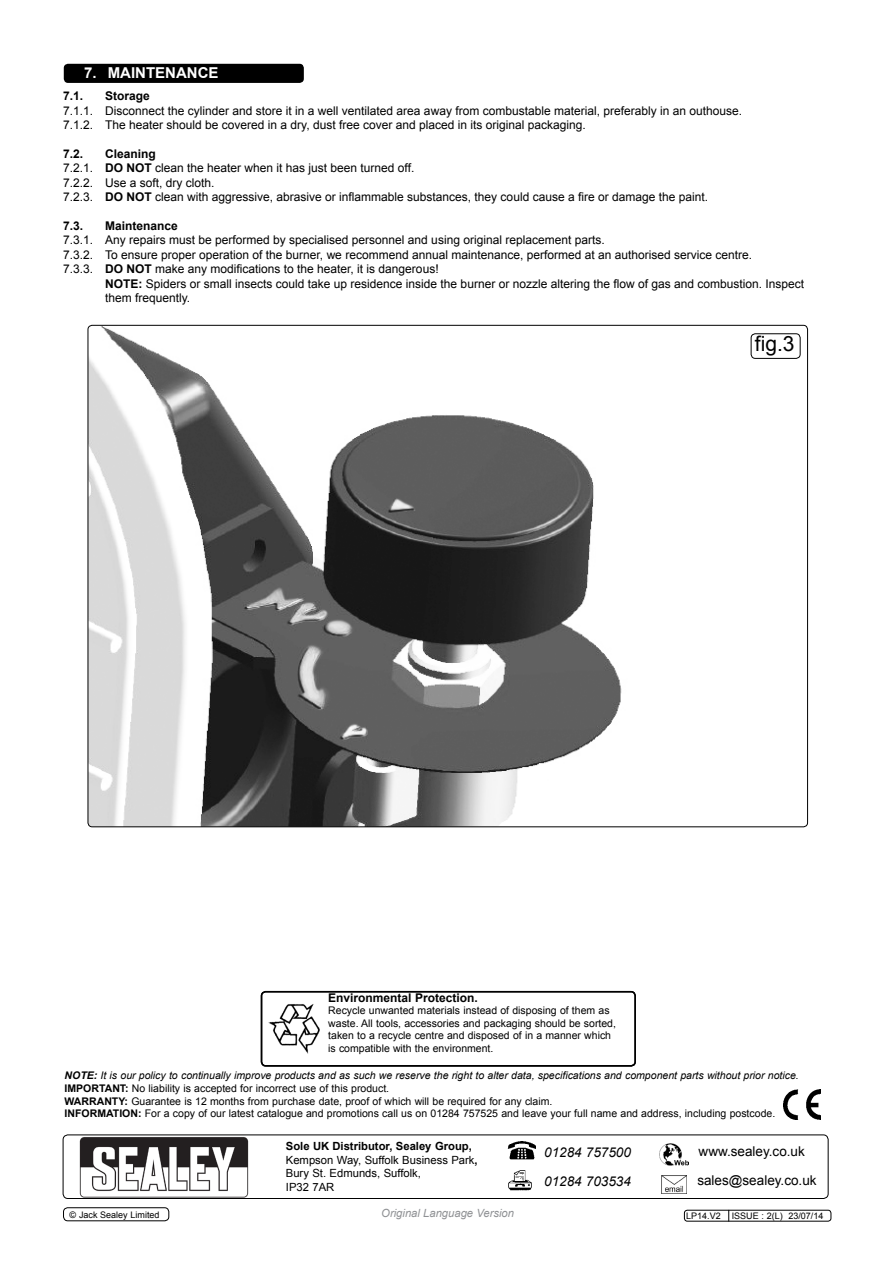
<style>
.page{position:relative;width:893px;height:1263px;background:#fff}
.page>*{position:absolute;margin:0;border:0;box-sizing:border-box;transform-origin:0 0}
.t1{font:21px "Arial";color:#000}
.t2{font:700 15px "Arial";color:#fff}
.t3{font:13.5px "Arial";color:#000}
.t4{font:italic 13.5px/28.7px "Arial";color:#000}
.t5{font:12px/14.4px "Arial";color:#000}
.t6{font:700 12px "Arial";color:#000}
.t7{font:11.25px/13.5px "Arial";color:#000}
.t8{font:italic 11.25px "Arial";color:#8f9194}
.t9{font:10.5px/12.6px "Arial";color:#000}
.t10{font:9px "Arial";color:#000}
.s1{font-weight:700}
.s2{font-weight:700;font-style:italic}
.s3{font-style:italic}
</style>
<div class="page">
<img style="left:268px;top:1004px;width:52px;height:50px">
<div style="left:261px;top:991px;width:375px;height:75px;border:2px solid #000;border-radius:4px"></div>
<img style="left:88px;top:325px;width:665px;height:502px">
<div style="left:751px;top:333px;width:49px;height:26px;border:1px solid #000;border-radius:4px"></div>
<div style="left:63px;top:1134px;width:765px;height:65px;border:1px solid #000;border-radius:5px"></div>
<img style="left:80px;top:1137px;width:168px;height:60px">
<img style="left:783px;top:1089px;width:38px;height:30px">
<img style="left:508px;top:1170px;width:24px;height:20px">
<img style="left:507px;top:1141px;width:28px;height:19px">
<img style="left:661px;top:1175px;width:26px;height:18px">
<div style="left:63px;top:1207px;width:106px;height:14px;border:1px solid #000;border-radius:4px"></div>
<img style="left:660px;top:1143px;width:28px;height:22px">
<div style="left:684px;top:1210px;width:147px;height:11px;border:1px solid #000;border-radius:3px"></div>
<div style="left:64px;top:64px;width:240px;height:19px;background:#000;border-radius:4px"></div>
<p class="t2" style="left:84px;top:63px;width:24px">7. maintenance</p>
<p class="t6" style="left:63px;top:88px;width:22px">7.1.</p>
<p class="t6" style="left:105px;top:88px;width:46px">Storage</p>
<p class="t5" style="left:63px;top:103px;width:680px">7.1.1. Disconnect the cylinder and store it in a well ventilated area away from combustable material, preferably in an outhouse.<br>7.1.2. The heater should be covered in a dry, dust free cover and placed in its original packaging.</p>
<p class="t6" style="left:63px;top:146px;width:22px">7.2.</p>
<p class="t5" style="left:63px;top:147px;width:646px;text-indent:42px"><span class="s1">Cleaning<br></span>7.2.1. <span class="s1">DO NOT</span> clean the heater when it has just been turned off.<br>7.2.2. Use a soft, dry cloth.<br>7.2.3. <span class="s1">DO NOT</span> clean with aggressive, abrasive or inflammable substances, they could cause a fire or damage the paint.</p>
<p class="t6" style="left:63px;top:218px;width:22px">7.3.</p>
<p class="t6" style="left:105px;top:218px;width:74px">Maintenance</p>
<p class="t5" style="left:63px;top:233px;width:691px">7.3.1. Any repairs must be performed by specialised personnel and using original replacement parts.<br>7.3.2. To ensure proper operation of the burner, we recommend annual maintenance, performed at an authorised service centre.<br>7.3.3. <span class="s1">DO NOT</span> make any modifications to the heater, it is dangerous!</p>
<p class="t5" style="left:105px;top:276px;width:700px"><span class="s1">NOTE:</span> Spiders or small insects could take up residence inside the burner or nozzle altering the flow of gas and combustion. Inspect them frequently.</p>
<h1 class="t1" style="left:755px;top:330px;width:41px">fig.3</h1>
<p class="t6" style="left:328px;top:990px;width:151px">Environmental Protection.</p>
<p class="t9" style="left:328px;top:1004px;width:289px">Recycle unwanted materials instead of disposing of them as waste. All tools, accessories and packaging should be sorted, taken to a recycle centre and disposed of in a manner which is compatible with the environment.</p>
<p class="t9" style="left:65px;top:1069px;width:736px"><span class="s2">NOTE:</span> <span class="s3">It is our policy to continually improve products and as such we reserve the right to alter data, specifications and component parts without prior notice.<br></span><span class="s1">IMPORTANT:</span> No liability is accepted for incorrect use of this product.<br><span class="s1">WARRANTY:</span> Guarantee is 12 months from purchase date, proof of which will be required for any claim.<br><span class="s1">INFORMATION:</span> For a copy of our latest catalogue and promotions call us on 01284 757525 and leave your full name and address, including postcode.</p>
<p class="t4" style="left:544px;top:1138px;width:88px">01284 757500<br>01284 703534</p>
<p class="t7" style="left:286px;top:1140px;width:193px"><span class="s1">Sole UK Distributor, Sealey Group,<br></span>Kempson Way, Suffolk Business Park<span class="s1">,<br></span>Bury St. Edmunds, Suffolk,<br>IP32 7AR</p>
<p class="t3" style="left:699px;top:1142px;width:108px">www.sealey.co.uk</p>
<p class="t3" style="left:697px;top:1171px;width:121px">sales@sealey.co.uk</p>
<p class="t10" style="left:70px;top:1208px;width:91px">© Jack Sealey Limited</p>
<p class="t8" style="left:381px;top:1205px;width:134px">Original Language Version</p>
<p class="t10" style="left:686px;top:1210px;width:139px">LP14.V2 ISSU E : 2(L) 23/07/14</p>
</div>
